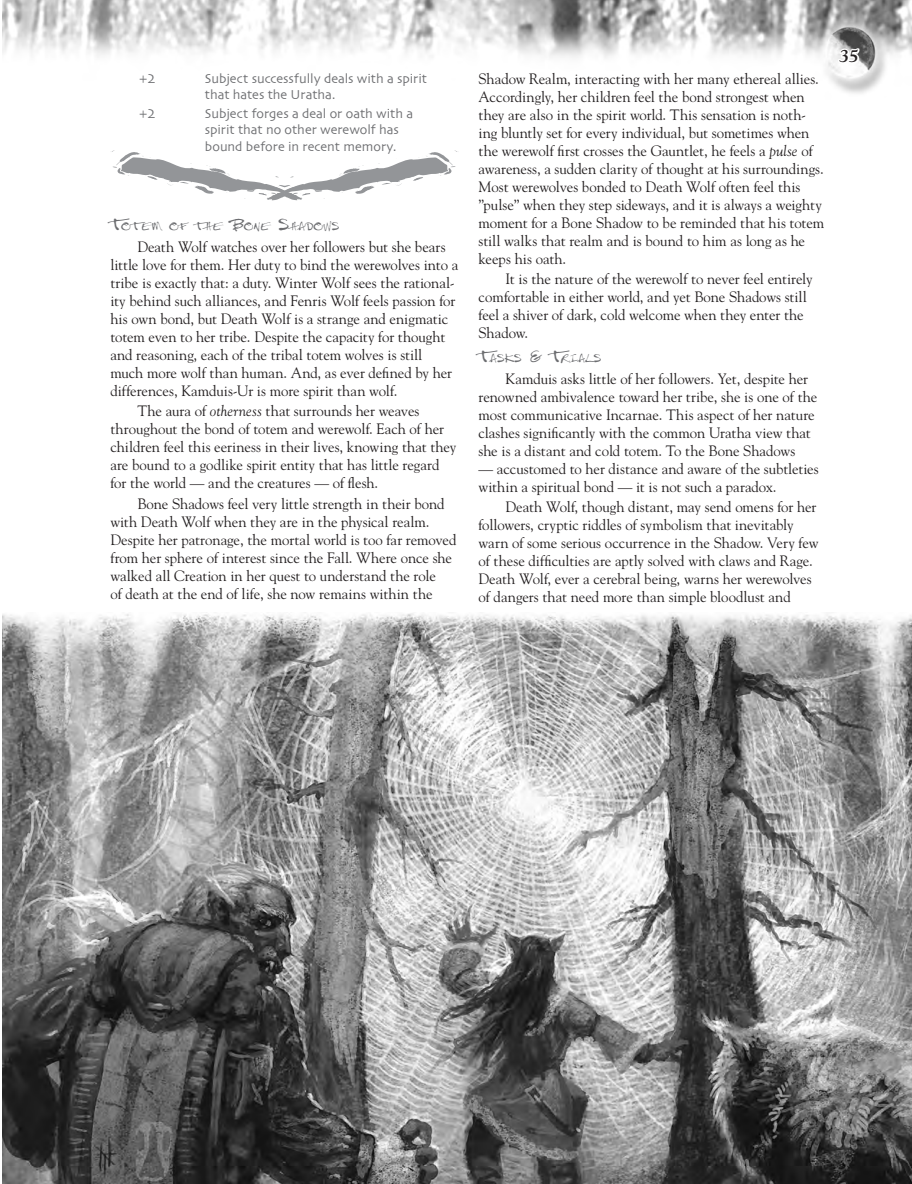
<style>
.page{position:relative;width:912px;height:1184px;background:#fff}
.page>*{position:absolute;margin:0;border:0;box-sizing:border-box;transform-origin:0 0}
.t1{font:italic 700 18px "Goudy";color:#231f20}
.t2{font:15px/18px "Goudy";letter-spacing:-.005em;color:#231f20}
.t3{font:13.5px/16.5px "Skia";color:#6c6d70}
.t4{font:12.6px "Treefrog";letter-spacing:.025em;color:#6c6d70}
.t5{font:12.6px "Treefrog";letter-spacing:.005em;color:#6c6d70}
.s1{font-size:18px}
.s2{font-style:italic}
</style>
<div class="page">
<img style="left:2px;top:0;width:909px;height:94px">
<svg style="left:836px;top:34px;width:24px;height:31px"></svg>
<img style="left:2px;top:613px;width:909px;height:571px">
<svg style="left:110px;top:93px;width:349px;height:108px"></svg>
<svg style="left:906px;top:0;width:5px;height:5px"></svg>
<svg style="left:906px;top:1178px;width:6px;height:6px"></svg>
<p class="t3" style="left:137px;top:71px;width:19px">+2</p>
<p class="t3" style="left:205px;top:71px;width:224px">Subject successfully deals with a spirit that hates the Uratha.</p>
<p class="t3" style="left:137px;top:106px;width:19px">+2</p>
<p class="t3" style="left:205px;top:106px;width:210px">Subject forges a deal or oath with a spirit that no other werewolf has bound before in recent memory.</p>
<p class="t4" style="left:110px;top:220px;width:230px"><span class="s1">T</span>OTEM OF THE <span class="s1">B</span>ONE <span class="s1">S</span>HADOWS</p>
<p class="t2" style="left:110px;top:237px;width:349px;text-indent:27px">Death Wolf watches over her followers but she bears little love for them. Her duty to bind the werewolves into a tribe is exactly that: a duty. Winter Wolf sees the rational&shy;ity behind such alliances, and Fenris Wolf feels passion for his own bond, but Death Wolf is a strange and enigmatic totem even to her tribe. Despite the capacity for thought and reasoning, each of the tribal totem wolves is still much more wolf than human. And, as ever defined by her differences, Kamduis-Ur is more spirit than wolf.</p>
<p class="t2" style="left:110px;top:401px;width:347px;text-indent:27px">The aura of <span class="s2">otherness</span> that surrounds her weaves throughout the bond of totem and werewolf. Each of her children feel this eeriness in their lives, knowing that they are bound to a godlike spirit entity that has little regard for the world — and the creatures — of flesh.</p>
<p class="t2" style="left:110px;top:494px;width:347px;text-indent:27px">Bone Shadows feel very little strength in their bond with Death Wolf when they are in the physical realm.<br>Despite her patronage, the mortal world is too far removed from her sphere of interest since the Fall. Where once she walked all Creation in her quest to understand the role<br>of death at the end of life, she now remains within the</p>
<p class="t2" style="left:478px;top:69px;width:347px">Shadow Realm, interacting with her many ethereal allies.<br>Accordingly, her children feel the bond strongest when they are also in the spirit world. This sensation is noth&shy;ing bluntly set for every individual, but sometimes when the werewolf first crosses the Gauntlet, he feels a <span class="s2">pulse</span> of awareness, a sudden clarity of thought at his surroundings.<br>Most werewolves bonded to Death Wolf often feel this ”pulse” when they step sideways, and it is always a weighty moment for a Bone Shadow to be reminded that his totem still walks that realm and is bound to him as long as he keeps his oath.</p>
<p class="t2" style="left:478px;top:269px;width:335px;text-indent:27px">It is the nature of the werewolf to never feel entirely comfortable in either world, and yet Bone Shadows still feel a shiver of dark, cold welcome when they enter the Shadow.</p>
<p class="t5" style="left:478px;top:352px;width:124px"><span class="s1">T</span>ASKS <span class="s1">&amp; T</span>RIALS</p>
<p class="t2" style="left:478px;top:369px;width:340px;text-indent:27px">Kamduis asks little of her followers. Yet, despite her renowned ambivalence toward her tribe, she is one of the most communicative Incarnae. This aspect of her nature clashes significantly with the common Uratha view that she is a distant and cold totem. To the Bone Shadows</p>
<p class="t2" style="left:478px;top:459px;width:341px">— accustomed to her distance and aware of the subtleties within a spiritual bond — it is not such a paradox.</p>
<p class="t2" style="left:478px;top:497px;width:341px;text-indent:27px">Death Wolf, though distant, may send omens for her followers, cryptic riddles of symbolism that inevitably warn of some serious occurrence in the Shadow. Very few of these difficulties are aptly solved with claws and Rage.<br>Death Wolf, ever a cerebral being, warns her werewolves of dangers that need more than simple bloodlust and</p>
<p class="t1" style="left:839px;top:45px;width:21px">35</p>
</div>
